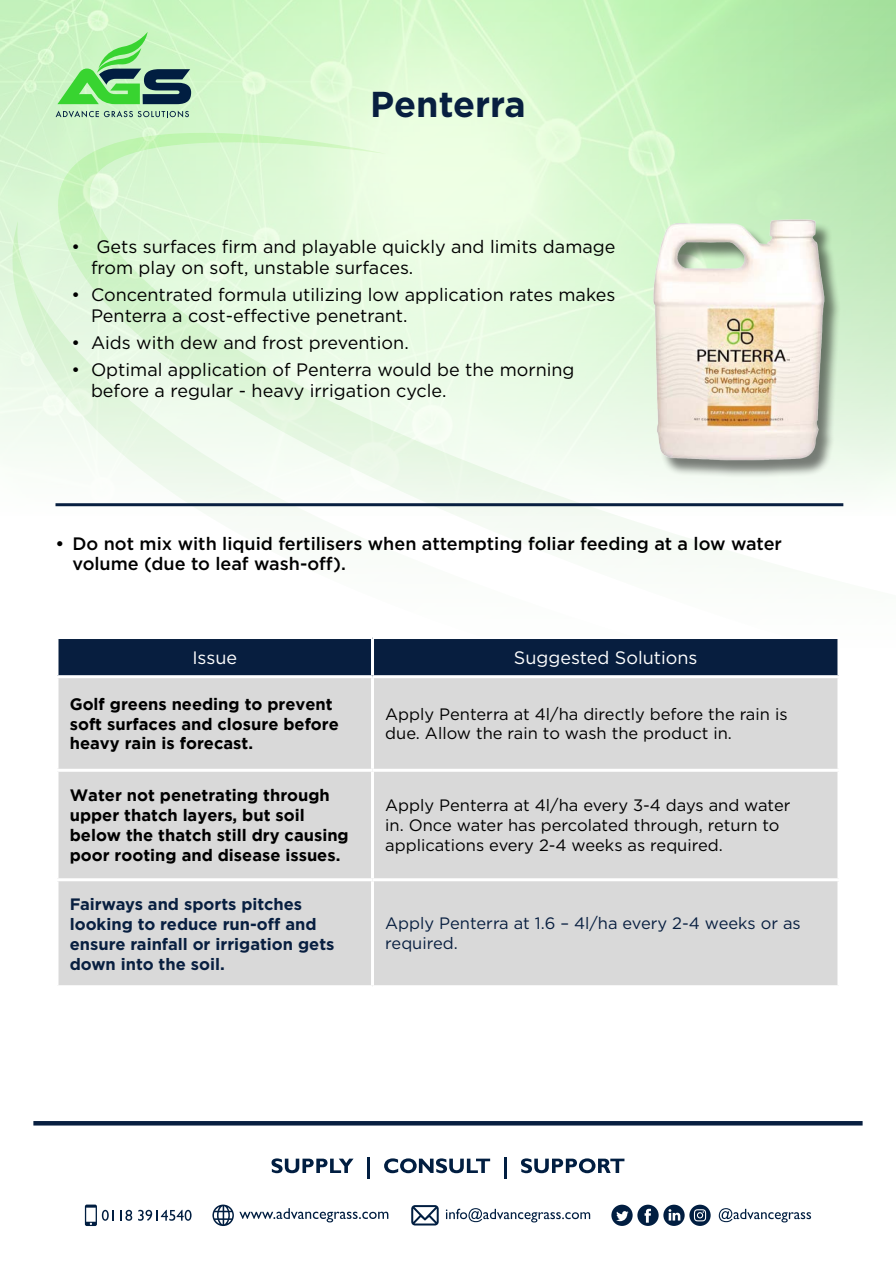
<style>
.page{position:relative;width:896px;height:1266px;background:#fff}
.page>*{position:absolute;margin:0;border:0;box-sizing:border-box;transform-origin:0 0}
.Light_body_copy{font:700 36px "Gotham";color:#081f40}
.t1{font:18px/21px "Gotham";color:#000}
.t2{font:500 18px/19.5px "Gotham";color:#000}
.Gotham_bold{font:18px "Gotham";color:#fff}
.gotham_light{font:16.5px/19.8px "Gotham";color:#000}
.gotham_light-2{font:700 16.5px/19.8px "Gotham";color:#000}
.gotham_light-3{font:700 16.5px/19.8px "Gotham";color:#081f40}
.gotham_light-4{font:16.5px/19.8px "Gotham";color:#081f40}
</style>
<div class="page">
<svg style="left:459px;top:516px;width:255px;height:31px;fill:#f6fbf5"></svg>
<img style="left:0;top:0;width:896px;height:516px">
<svg style="left:271px;top:1158px;width:83px;height:15px"></svg>
<hr style="left:367px;top:1157px;width:3px;height:21px;background:#011e41">
<svg style="left:384px;top:1158px;width:106px;height:15px"></svg>
<hr style="left:504px;top:1157px;width:3px;height:21px;background:#011e41">
<svg style="left:521px;top:1158px;width:103px;height:15px"></svg>
<svg style="left:120px;top:1210px;width:12px;height:11px"></svg>
<svg style="left:138px;top:1210px;width:54px;height:11px"></svg>
<svg style="left:85px;top:1204px;width:29px;height:22px"></svg>
<svg style="left:212px;top:1204px;width:176px;height:22px"></svg>
<svg style="left:611px;top:1205px;width:100px;height:21px"></svg>
<svg style="left:719px;top:1208px;width:92px;height:14px"></svg>
<svg style="left:446px;top:1208px;width:144px;height:14px"></svg>
<svg style="left:411px;top:1205px;width:28px;height:20px"></svg>
<hr style="left:33px;top:1121px;width:830px;height:4px;background:#081f40">
<svg style="left:57px;top:32px;width:134px;height:72px"></svg>
<svg style="left:56px;top:111px;width:133px;height:7px"></svg>
<div style="left:58px;top:639px;width:779px;height:36px;background:#071e3f"></div>
<div style="left:58px;top:678px;width:779px;height:307px;background:#d9d9d9"></div>
<hr style="left:371px;top:639px;width:3px;height:36px;background:#fff">
<hr style="left:371px;top:678px;width:3px;height:91px;background:#fff">
<hr style="left:56px;top:769px;width:316px;height:3px;background:#fff">
<hr style="left:372px;top:769px;width:468px;height:3px;background:#fff">
<hr style="left:371px;top:772px;width:3px;height:106px;background:#fff">
<hr style="left:56px;top:878px;width:316px;height:3px;background:#fff">
<hr style="left:372px;top:878px;width:468px;height:3px;background:#fff">
<hr style="left:371px;top:881px;width:3px;height:104px;background:#fff">
<div style="left:655px;top:221px;width:186px;height:257px;background:#000;opacity:.5"></div>
<img style="left:639px;top:203px;width:198px;height:276px">
<hr style="left:56px;top:503px;width:787px;height:3px;background:#081f40">
<p class="Light_body_copy" style="left:370px;top:80px;width:157px">Penterra</p>
<p class="t1" style="left:91px;top:235px;width:526px;text-indent:-20px">• Gets surfaces firm and playable quickly and limits damage from play on soft, unstable surfaces.</p>
<p class="t1" style="left:91px;top:283px;width:526px;text-indent:-20px">• Concentrated formula utilizing low application rates makes<br>Penterra a cost-effective penetrant.</p>
<p class="t1" style="left:72px;top:331px;width:339px">• Aids with dew and frost prevention.</p>
<p class="t1" style="left:91px;top:358px;width:485px;text-indent:-20px">• Optimal application of Penterra would be the morning before a regular - heavy irrigation cycle.</p>
<p class="t2" style="left:73px;top:534px;width:711px;text-indent:-17px">• Do not mix with liquid fertilisers when attempting foliar feeding at a low water volume (due to leaf wash-off).</p>
<p class="Gotham_bold" style="left:192px;top:647px;width:46px">Issue</p>
<p class="Gotham_bold" style="left:514px;top:647px;width:185px">Suggested Solutions</p>
<p class="gotham_light-2" style="left:70px;top:693px;width:271px">Golf greens needing to prevent soft surfaces and closure before heavy rain is forecast.</p>
<p class="gotham_light" style="left:385px;top:703px;width:404px">Apply Penterra at 4l/ha directly before the rain is due. Allow the rain to wash the product in.</p>
<p class="gotham_light-2" style="left:70px;top:785px;width:280px">Water not penetrating through upper thatch layers, but soil below the thatch still dry causing poor rooting and disease issues.</p>
<p class="gotham_light" style="left:385px;top:795px;width:407px">Apply Penterra at 4l/ha every 3-4 days and water in. Once water has percolated through, return to applications every 2-4 weeks as required.</p>
<p class="gotham_light-3" style="left:70px;top:894px;width:266px">Fairways and sports pitches looking to reduce run-off and ensure rainfall or irrigation gets down into the soil.</p>
<p class="gotham_light-4" style="left:385px;top:913px;width:417px">Apply Penterra at 1.6 – 4l/ha every 2-4 weeks or as required.</p>
</div>
